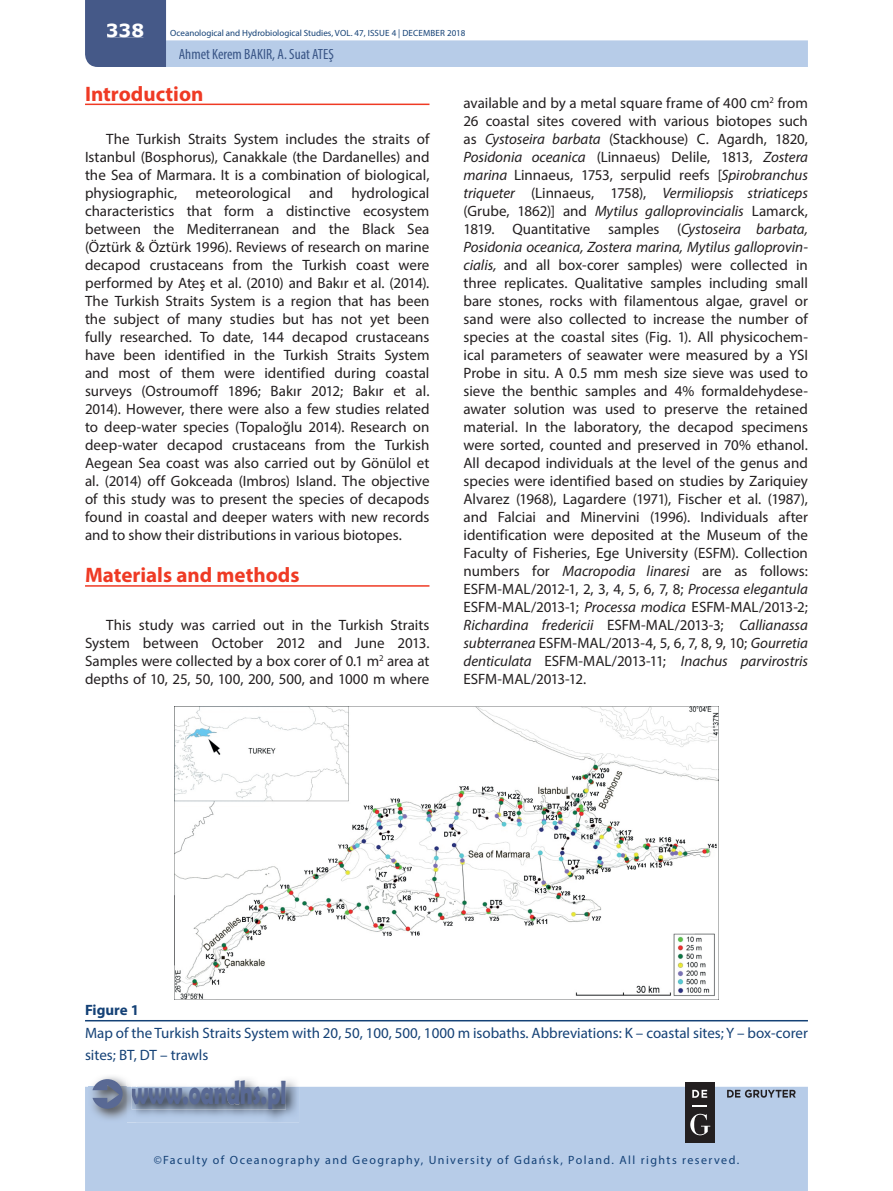
<style>
.page{position:relative;width:893px;height:1191px;background:#fff}
.page>*{position:absolute;margin:0;border:0;box-sizing:border-box;transform-origin:0 0}
.t1{font:700 33.75px "Berlin Sans FB Demi";color:#596994;scale:.67 1}
.t2{font:700 21px "Myriad Pro";color:#ef3a24}
.t3{font:700 18px "Verdana";color:#fff}
.t4{font:15px/18px "Myriad Pro";letter-spacing:-.005em;color:#231f20;text-align:justify}
.t5{font:15px/22.5px "Myriad Pro";color:#144176}
.t6{font:condensed 15px "Myriad Pro";color:#395586}
.t7{font:700 15px "Myriad Pro";color:#144176}
.t8{font:12px "Myriad Pro";letter-spacing:.12em;color:#144176}
.t9{font:9px "Myriad Pro";color:#144176}
.s1{font-style:italic}
</style>
<div class="page">
<div style="left:85px;top:1086px;width:723px;height:105px;background:#b7cce8"></div>
<svg style="left:85px;top:0;width:723px;height:67px"></svg>
<div style="left:107px;top:24px;width:36px;height:13px;background:#455988"></div>
<div style="left:179px;top:49px;width:154px;height:13px;background:#b7cce8"></div>
<img style="left:88px;top:1086px;width:211px;height:36px">
<img style="left:127px;top:1110px;width:9px;height:12px">
<svg style="left:92px;top:1076px;width:194px;height:34px"></svg>
<div style="left:685px;top:1081px;width:30px;height:61px;background:#231f20"></div>
<svg style="left:692px;top:1105px;width:15px;height:1px"></svg>
<svg style="left:692px;top:1089px;width:15px;height:8px"></svg>
<svg style="left:690px;top:1113px;width:20px;height:22px"></svg>
<svg style="left:727px;top:1089px;width:69px;height:8px"></svg>
<hr style="left:85px;top:104px;width:344px;height:1px;background:#ef3a24">
<hr style="left:85px;top:585px;width:344px;height:1px;background:#ef3a24">
<img style="left:174px;top:706px;width:545px;height:293px">
<hr style="left:85px;top:1020px;width:723px;height:1px;background:#144176">
<p class="t3" style="left:106px;top:18px;width:40px">338</p>
<p class="t9" style="left:170px;top:28px;width:297px">Oceanological and Hydrobiological Studies, VOL. 47, ISSUE 4 | DECEMBER 2018</p>
<p class="t6" style="left:179px;top:45px;width:157px">Ahmet Kerem BAKIR, A. Suat ATEŞ</p>
<h2 class="t2" style="left:85px;top:80px;width:120px">Introduction</h2>
<p class="t4" style="left:85px;top:130px;width:346px;text-indent:21px">The Turkish Straits System includes the straits of Istanbul (Bosphorus), Canakkale (the Dardanelles) and the Sea of Marmara. It is a combination of biological, physiographic, meteorological and hydrological characteristics that form a distinctive ecosystem between the Mediterranean and the Black Sea (Öztürk &amp; Öztürk 1996). Reviews of research on marine decapod crustaceans from the Turkish coast were performed by Ateş et al. (2010) and Bakır et al. (2014).<br>The Turkish Straits System is a region that has been the subject of many studies but has not yet been fully researched. To date, 144 decapod crustaceans have been identified in the Turkish Straits System and most of them were identified during coastal surveys (Ostroumoff 1896; Bakır 2012; Bakır et al.<br>2014). However, there were also a few studies related to deep-water species (Topaloğlu 2014). Research on deep-water decapod crustaceans from the Turkish Aegean Sea coast was also carried out by Gönülol et al. (2014) off Gokceada (Imbros) Island. The objective of this study was to present the species of decapods found in coastal and deeper waters with new records and to show their distributions in various biotopes.</p>
<h2 class="t2" style="left:85px;top:561px;width:216px">Materials and methods</h2>
<p class="t4" style="left:85px;top:616px;width:346px;text-indent:21px">This study was carried out in the Turkish Straits System between October 2012 and June 2013.<br>Samples were collected by a box corer of 0.1 m<sup>2</sup> area at depths of 10, 25, 50, 100, 200, 500, and 1000 m where</p>
<p class="t4" style="left:463px;top:94px;width:346px">available and by a metal square frame of 400 cm<sup>2</sup> from 26 coastal sites covered with various biotopes such as <span class="s1">Cystoseira barbata</span> (Stackhouse) C. Agardh, 1820, <span class="s1">Posidonia oceanica</span> (Linnaeus) Delile, 1813, <span class="s1">Zostera marina</span> Linnaeus, 1753, serpulid reefs [<span class="s1">Spirobranchus triqueter</span> (Linnaeus, 1758), <span class="s1">Vermiliopsis striaticeps </span>(Grube, 1862)] and <span class="s1">Mytilus galloprovincialis</span> Lamarck, 1819. Quantitative samples (<span class="s1">Cystoseira barbata, Posidonia oceanica, Zostera marina, Mytilus galloprovin&shy;cialis,</span> and all box-corer samples) were collected in three replicates. Qualitative samples including small bare stones, rocks with filamentous algae, gravel or sand were also collected to increase the number of species at the coastal sites (Fig. 1). All physicochem&shy;ical parameters of seawater were measured by a YSI Probe in situ. A 0.5 mm mesh size sieve was used to sieve the benthic samples and 4% formaldehydese&shy;awater solution was used to preserve the retained material. In the laboratory, the decapod specimens were sorted, counted and preserved in 70% ethanol.<br>All decapod individuals at the level of the genus and species were identified based on studies by Zariquiey Alvarez (1968), Lagardere (1971), Fischer et al. (1987), and Falciai and Minervini (1996). Individuals after identification were deposited at the Museum of the Faculty of Fisheries, Ege University (ESFM). Collection numbers for <span class="s1">Macropodia linaresi</span> are as follows:<br>ESFM-MAL/2012-1, 2, 3, 4, 5, 6, 7, 8; <span class="s1">Processa elegantula </span>ESFM-MAL/2013-1; <span class="s1">Processa modica</span> ESFM-MAL/2013-2; <span class="s1">Richardina fredericii</span> ESFM-MAL/2013-3; <span class="s1">Callianassa subterranea</span> ESFM-MAL/2013-4, 5, 6, 7, 8, 9, 10; <span class="s1">Gourretia denticulata</span> ESFM-MAL/2013-11; <span class="s1">Inachus parvirostris </span>ESFM-MAL/2013-12.</p>
<p class="t7" style="left:85px;top:1000px;width:56px">Figure 1</p>
<p class="t5" style="left:85px;top:1021px;width:724px">Map of the Turkish Straits System with 20, 50, 100, 500, 1000 m isobaths. Abbreviations: K – coastal sites; Y – box-corer sites; BT, DT – trawls</p>
<h1 class="t1" style="left:131px;top:1073px;width:233px">www.oandhs.pl</h1>
<p class="t8" style="left:154px;top:1152px;width:587px">©Faculty of Oceanography and Geography, University of Gdańsk, Poland. All rights reserved.</p>
</div>
